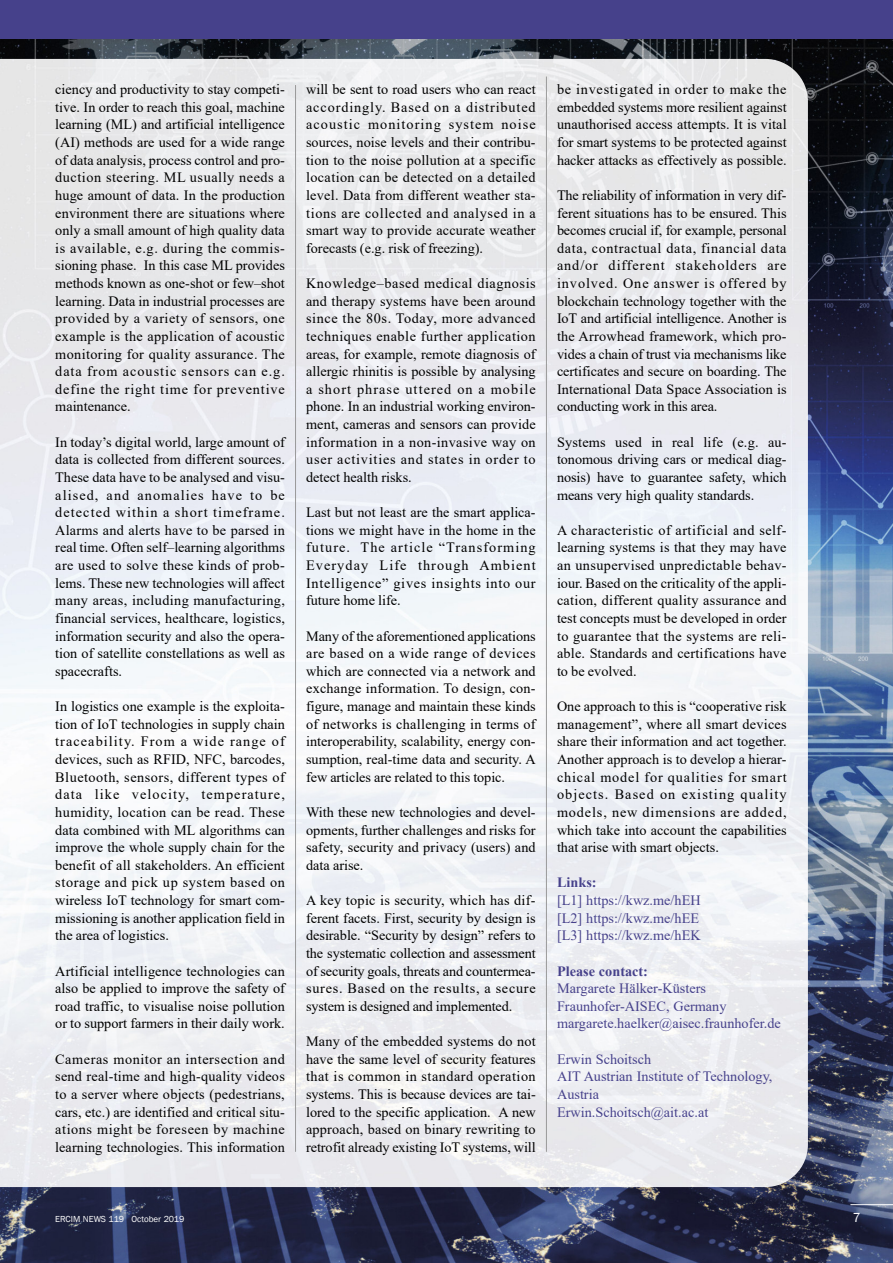
<style>
.page{position:relative;width:893px;height:1263px;background:#fff}
.page>*{position:absolute;margin:0;border:0;box-sizing:border-box;transform-origin:0 0}
.t1{font:14.25px/17.5px "Times New Roman";color:#000;text-align:justify}
.t2{font:14.25px/17.5px "Times New Roman";color:#46418b}
.t3{font:700 14.25px "Times New Roman";color:#46418b}
.t4{font:13.5px "Franklin Gothic";color:#fff}
.t5{font:9px "Franklin Gothic";color:#fff}
</style>
<div class="page">
<img style="left:0;top:38px;width:893px;height:1225px">
<img style="left:0;top:59px;width:808px;height:1128px">
<hr style="left:850px;top:1204px;width:43px;height:1px;background:#fff">
<div style="left:0;top:0;width:893px;height:38px;background:#46418b"></div>
<hr style="left:295px;top:85px;width:1px;height:1067px;background:#999">
<hr style="left:546px;top:77px;width:1px;height:1075px;background:#999">
<p class="t1" style="left:55px;top:81px;width:231px">ciency and productivity to stay competi&shy;tive. In order to reach this goal, machine learning (ML) and artificial intelligence (AI) methods are used for a wide range of data analysis, process control and pro&shy;duction steering. ML usually needs a huge amount of data. In the production environment there are situations where only a small amount of high quality data is available, e.g. during the commis&shy;sioning phase. In this case ML provides methods known as one-shot or few–shot learning. Data in industrial processes are provided by a variety of sensors, one example is the application of acoustic monitoring for quality assurance. The data from acoustic sensors can e.g. define the right time for preventive maintenance.</p>
<p class="t1" style="left:55px;top:433px;width:231px">In today’s digital world, large amount of data is collected from different sources.<br>These data have to be analysed and visu&shy;alised, and anomalies have to be detected within a short timeframe.<br>Alarms and alerts have to be parsed in real time. Often self–learning algorithms are used to solve these kinds of prob&shy;lems. These new technologies will affect many areas, including manufacturing, financial services, healthcare, logistics, information security and also the opera&shy;tion of satellite constellations as well as spacecrafts.</p>
<p class="t1" style="left:55px;top:697px;width:231px">In logistics one example is the exploita&shy;tion of IoT technologies in supply chain traceability. From a wide range of devices, such as RFID, NFC, barcodes, Bluetooth, sensors, different types of data like velocity, temperature, humidity, location can be read. These data combined with ML algorithms can improve the whole supply chain for the benefit of all stakeholders. An efficient storage and pick up system based on wireless IoT technology for smart com&shy;missioning is another application field in the area of logistics.</p>
<p class="t1" style="left:55px;top:962px;width:231px">Artificial intelligence technologies can also be applied to improve the safety of road traffic, to visualise noise pollution or to support farmers in their daily work.</p>
<p class="t1" style="left:55px;top:1050px;width:231px">Cameras monitor an intersection and send real-time and high-quality videos to a server where objects (pedestrians, cars, etc.) are identified and critical situ&shy;ations might be foreseen by machine learning technologies. This information</p>
<p class="t1" style="left:306px;top:81px;width:231px">will be sent to road users who can react accordingly. Based on a distributed acoustic monitoring system noise sources, noise levels and their contribu&shy;tion to the noise pollution at a specific location can be detected on a detailed level. Data from different weather sta&shy;tions are collected and analysed in a smart way to provide accurate weather forecasts (e.g. risk of freezing).</p>
<p class="t1" style="left:306px;top:274px;width:231px">Knowledge–based medical diagnosis and therapy systems have been around since the 80s. Today, more advanced techniques enable further application areas, for example, remote diagnosis of allergic rhinitis is possible by analysing a short phrase uttered on a mobile phone. In an industrial working environ&shy;ment, cameras and sensors can provide information in a non-invasive way on user activities and states in order to detect health risks.</p>
<p class="t1" style="left:306px;top:504px;width:231px">Last but not least are the smart applica&shy;tions we might have in the home in the future. The article “Transforming Everyday Life through Ambient Intelligence” gives insights into our future home life.</p>
<p class="t1" style="left:306px;top:627px;width:231px">Many of the aforementioned applications are based on a wide range of devices which are connected via a network and exchange information. To design, con&shy;figure, manage and maintain these kinds of networks is challenging in terms of interoperability, scalability, energy con&shy;sumption, real-time data and security. A few articles are related to this topic.</p>
<p class="t1" style="left:306px;top:803px;width:231px">With these new technologies and devel&shy;opments, further challenges and risks for safety, security and privacy (users) and data arise.</p>
<p class="t1" style="left:306px;top:891px;width:231px">A key topic is security, which has dif&shy;ferent facets. First, security by design is desirable. “Security by design” refers to the systematic collection and assessment of security goals, threats and countermea&shy;sures. Based on the results, a secure system is designed and implemented.</p>
<p class="t1" style="left:306px;top:1032px;width:231px">Many of the embedded systems do not have the same level of security features that is common in standard operation systems. This is because devices are tai&shy;lored to the specific application. A new approach, based on binary rewriting to retrofit already existing IoT systems, will</p>
<p class="t1" style="left:557px;top:81px;width:231px">be investigated in order to make the embedded systems more resilient against unauthorised access attempts. It is vital for smart systems to be protected against hacker attacks as effectively as possible.</p>
<p class="t1" style="left:557px;top:186px;width:231px">The reliability of information in very dif&shy;ferent situations has to be ensured. This becomes crucial if, for example, personal data, contractual data, financial data and/or different stakeholders are involved. One answer is offered by blockchain technology together with the IoT and artificial intelligence. Another is the Arrowhead framework, which pro&shy;vides a chain of trust via mechanisms like certificates and secure on boarding. The International Data Space Association is conducting work in this area.</p>
<p class="t1" style="left:557px;top:433px;width:231px">Systems used in real life (e.g. au&shy;tonomous driving cars or medical diag&shy;nosis) have to guarantee safety, which means very high quality standards.</p>
<p class="t1" style="left:557px;top:521px;width:231px">A characteristic of artificial and self&shy;learning systems is that they may have an unsupervised unpredictable behav&shy;iour. Based on the criticality of the appli&shy;cation, different quality assurance and test concepts must be developed in order to guarantee that the systems are reli&shy;able. Standards and certifications have to be evolved.</p>
<p class="t1" style="left:557px;top:697px;width:231px">One approach to this is “cooperative risk management”, where all smart devices share their information and act together.<br>Another approach is to develop a hierar&shy;chical model for qualities for smart objects. Based on existing quality models, new dimensions are added, which take into account the capabilities that arise with smart objects.</p>
<p class="t3" style="left:557px;top:875px;width:41px">Links:</p>
<p class="t2" style="left:557px;top:891px;width:145px;text-align:justify">[L1] https://kwz.me/hEH [L2] https://kwz.me/hEE [L3] https://kwz.me/hEK</p>
<p class="t3" style="left:557px;top:963px;width:92px">Please contact:</p>
<p class="t2" style="left:557px;top:979px;width:225px">Margarete Hälker-Küsters<br>Fraunhofer-AISEC, Germany margarete.haelker@aisec.fraunhofer.de</p>
<p class="t2" style="left:557px;top:1050px;width:217px">Erwin Schoitsch<br>AIT Austrian Institute of Technology,<br>Austria<br>Erwin.Schoitsch@ait.ac.at</p>
<p class="t5" style="left:55px;top:1214px;width:131px">ERCIM NEWS 119 October 2019</p>
<p class="t4" style="left:853px;top:1210px;width:9px">7</p>
</div>
